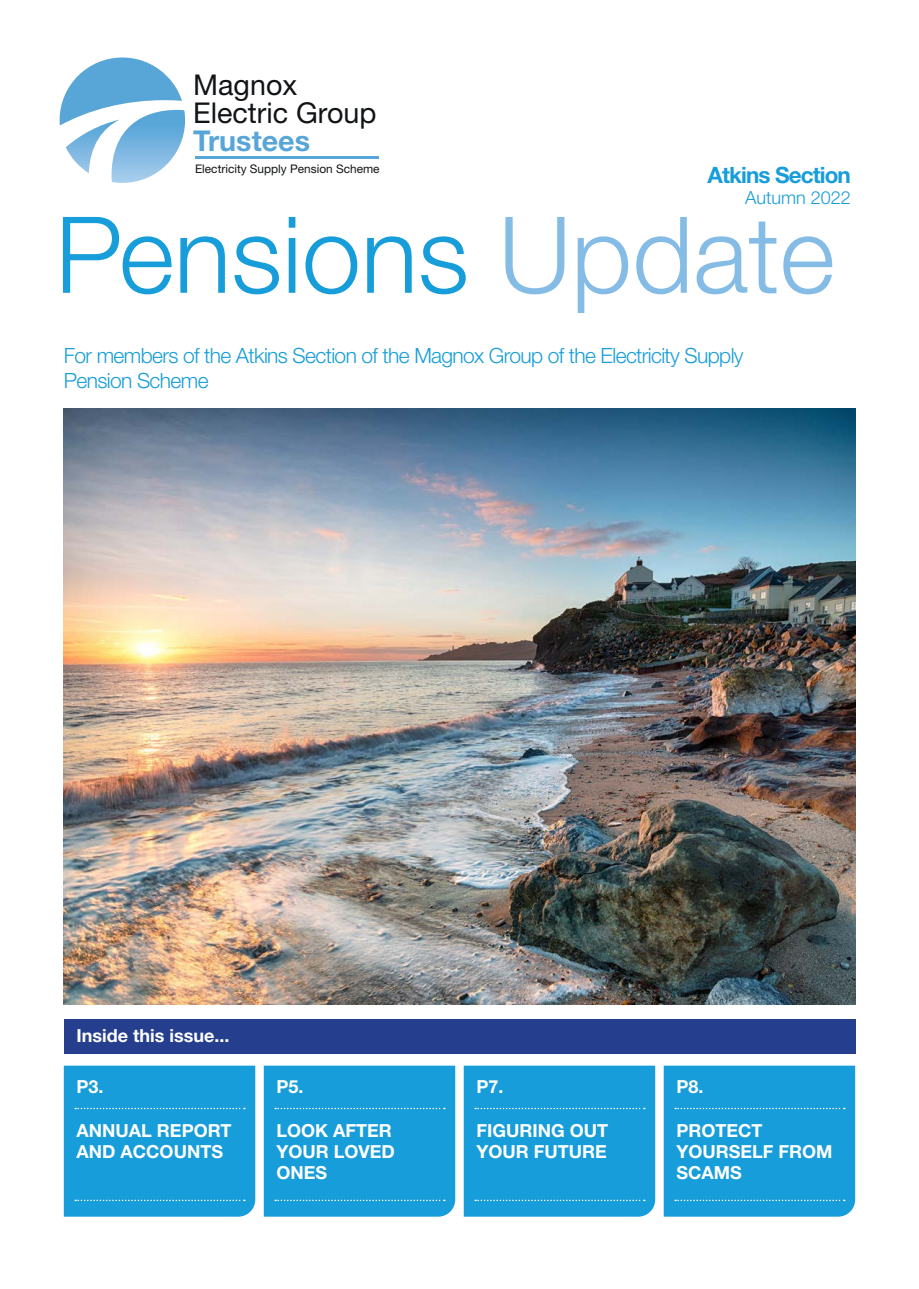
<style>
.page{position:relative;width:919px;height:1289px;background:#fff}
.page>*{position:absolute;margin:0;border:0;box-sizing:border-box;transform-origin:0 0}
.t1{font:300 106.2px "Helvetica Neue LT Std";color:#179dd9}
.t2{font:28.65px/28px "Helvetica Neue LT Std";color:#111416}
.t3{font:700 22.5px "Helvetica Neue LT Std";letter-spacing:-.04em;color:#179dd9}
.t4{font:300 21px/25.5px "Helvetica Neue LT Std";letter-spacing:-.03em;color:#179dd9}
.t5{font:700 18px/21px "Helvetica Neue LT Std";color:#fff}
.t6{font:300 18px "Helvetica Neue LT Std";color:#179dd9}
.t7{font:11.85px "Helvetica Neue LT Std";color:#111416}
.s1{font-weight:700;color:#58a6d8}
.s2{color:#85bce6}
</style>
<div class="page">
<img style="left:64px;top:409px;width:791px;height:595px">
<div style="left:64px;top:1019px;width:791px;height:35px;background:#253f8e"></div>
<hr style="left:195px;top:157px;width:183px;height:2px;background:#58a6d8">
<svg style="left:60px;top:57px;width:125px;height:126px"></svg>
<div style="left:663px;top:1065px;width:192px;height:151px;background:#179dd9"></div>
<div style="left:463px;top:1065px;width:192px;height:151px;background:#179dd9"></div>
<div style="left:264px;top:1065px;width:191px;height:151px;background:#179dd9"></div>
<div style="left:64px;top:1065px;width:191px;height:151px;background:#179dd9"></div>
<p class="t2" style="left:193px;top:71px;width:184px">Magnox<br>Electric Group<br><span class="s1">Trustees</span></p>
<p class="t7" style="left:195px;top:162px;width:186px">Electricity Supply Pension Scheme</p>
<p class="t3" style="left:707px;top:161px;width:145px">Atkins Section</p>
<p class="t6" style="left:745px;top:187px;width:107px">Autumn 2022</p>
<p class="t1" style="left:55px;top:190px;width:781px">Pensions <span class="s2">Update</span></p>
<p class="t4" style="left:64px;top:342px;width:681px">For members of the Atkins Section of the Magnox Group of the Electricity Supply<br>Pension Scheme</p>
<p class="t5" style="left:77px;top:1024px;width:154px">Inside this issue...</p>
<p class="t5" style="left:77px;top:1075px;width:29px">P3.</p>
<p class="t5" style="left:77px;top:1119px;width:156px">ANNUAL REPORT</p>
<p class="t5" style="left:77px;top:1140px;width:148px">AND ACCOUNTS</p>
<p class="t5" style="left:276px;top:1075px;width:29px">P5.</p>
<p class="t5" style="left:276px;top:1119px;width:120px">LOOK AFTER<br>YOUR LOVED</p>
<p class="t5" style="left:276px;top:1161px;width:52px">ONES</p>
<p class="t5" style="left:476px;top:1075px;width:29px">P7.</p>
<p class="t5" style="left:476px;top:1119px;width:133px">FIGURING OUT<br>YOUR FUTURE</p>
<p class="t5" style="left:676px;top:1075px;width:29px">P8.</p>
<p class="t5" style="left:676px;top:1119px;width:158px">PROTECT<br>YOURSELF FROM</p>
<p class="t5" style="left:676px;top:1161px;width:67px">SCAMS</p>
</div>
